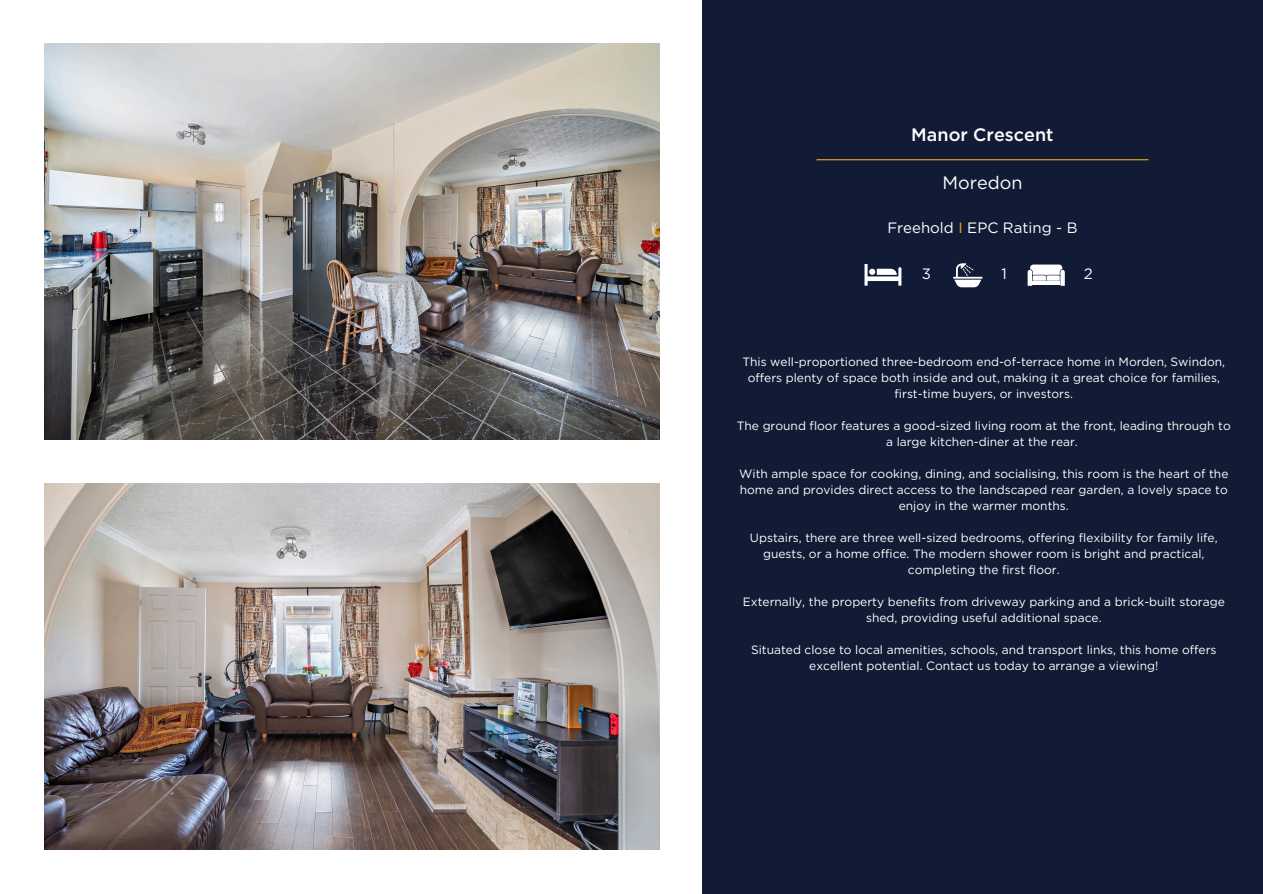
<style>
.page{position:relative;width:1263px;height:894px;background:#fff}
.page>*{position:absolute;margin:0;border:0;box-sizing:border-box;transform-origin:0 0}
.t1{font:500 18px "Gotham";color:#fff}
.t2{font:18px "Gotham";color:#fff}
.t3{font:15px "Gotham";color:#fff}
.t4{font:12px/16px "Gotham";color:#fff;text-align:center}
.s1{color:#efaf12}
</style>
<div class="page">
<img style="left:44px;top:44px;width:616px;height:395px">
<div style="left:702px;top:0;width:561px;height:893px;background:#111b35"></div>
<hr style="left:816px;top:159px;width:332px;height:1px;background:#efaf12">
<svg style="left:864px;top:264px;width:37px;height:21px"></svg>
<svg style="left:953px;top:263px;width:29px;height:24px"></svg>
<svg style="left:1028px;top:264px;width:37px;height:22px"></svg>
<img style="left:44px;top:483px;width:616px;height:366px">
<p class="t1" style="left:911px;top:127px;width:144px">Manor Crescent</p>
<h1 class="t2" style="left:942px;top:174px;width:81px">Moredon</h1>
<h2 class="t3" style="left:887px;top:221px;width:192px">Freehold <span class="s1">I</span> EPC Rating - B</h2>
<p class="t3" style="left:922px;top:267px;width:11px">3</p>
<p class="t3" style="left:1001px;top:267px;width:7px">1</p>
<h1 class="t3" style="left:1084px;top:267px;width:10px">2</h1>
<p class="t4" style="left:742px;top:354px;width:484px">This well-proportioned three-bedroom end-of-terrace home in Morden, Swindon, offers plenty of space both inside and out, making it a great choice for families, first-time buyers, or investors.</p>
<p class="t4" style="left:737px;top:418px;width:496px">The ground floor features a good-sized living room at the front, leading through to a large kitchen-diner at the rear.</p>
<p class="t4" style="left:739px;top:466px;width:491px">With ample space for cooking, dining, and socialising, this room is the heart of the home and provides direct access to the landscaped rear garden, a lovely space to enjoy in the warmer months.</p>
<p class="t4" style="left:750px;top:530px;width:469px">Upstairs, there are three well-sized bedrooms, offering flexibility for family life, guests, or a home office. The modern shower room is bright and practical, completing the first floor.</p>
<p class="t4" style="left:743px;top:594px;width:484px">Externally, the property benefits from driveway parking and a brick-built storage shed, providing useful additional space.</p>
<p class="t4" style="left:751px;top:642px;width:467px">Situated close to local amenities, schools, and transport links, this home offers excellent potential. Contact us today to arrange a viewing!</p>
</div>
